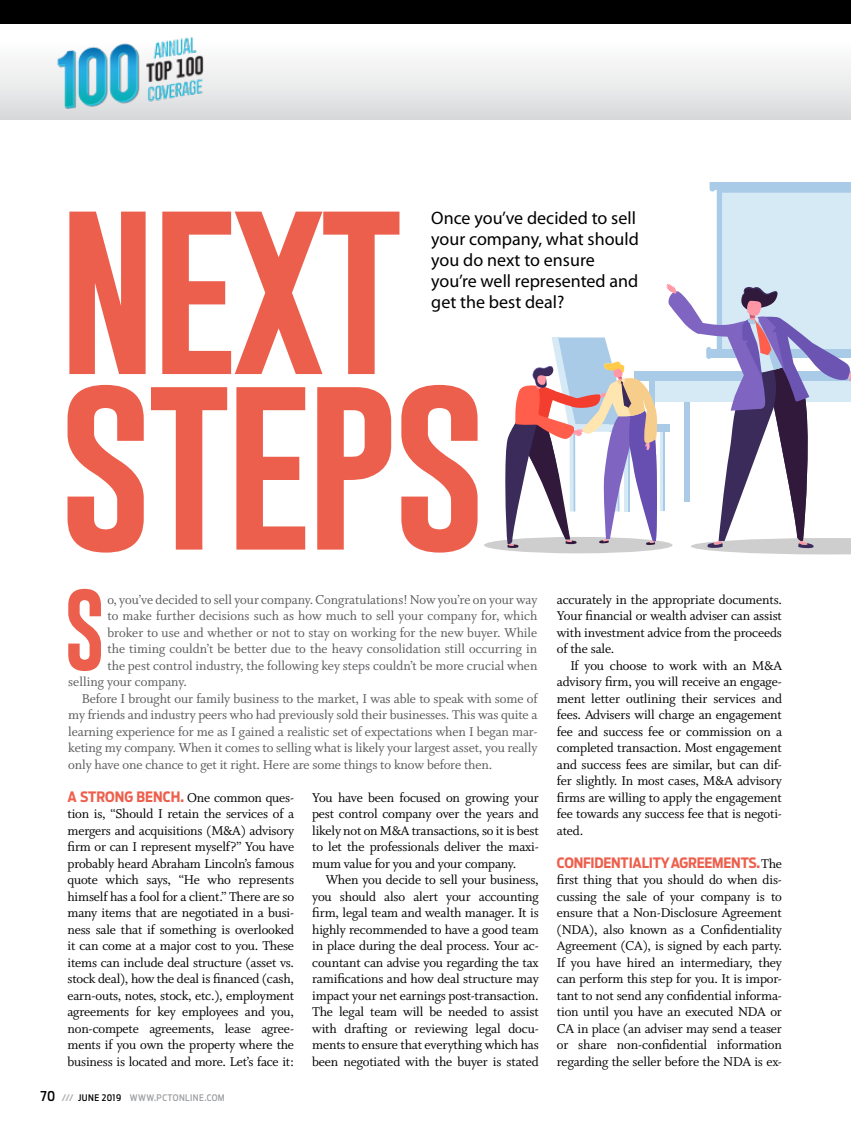
<style>
.page{position:relative;width:851px;height:1134px;background:#fff}
.page>*{position:absolute;margin:0;border:0;box-sizing:border-box;transform-origin:0 0}
.t1{font:191.85px/175.5px "Gobold";letter-spacing:-.04em;color:#ed5f4d}
.t2{font:83.1px "Gobold";color:#ed5f4d}
.t3{font:18px/21px "Myriad Pro";color:#000}
.t4{font:14.25px/16.5px "Whitman Roman LF";letter-spacing:-.01em;color:#000;text-align:justify}
.t5{font:14.25px "Whitman Roman LF";letter-spacing:-.01em;color:#58595b}
.t6{font:700 14.25px "Antenna Cond";letter-spacing:-.015em;color:#ed5f4d}
.t7{font:500 9px "Antenna Cond";letter-spacing:.05em;color:#9d9fa2}
.s1{font-family:"Antenna Cond";font-weight:700;color:#ed5f4d}
.s2{font-size:13.5px;color:#000}
.s3{font-weight:700;color:#b1b4b6}
.s4{color:#000}
.s5{font-family:"Whitman Roman LF";font-weight:400;color:#000}
</style>
<div class="page">
<div style="left:0;top:24px;width:850px;height:95px;background:linear-gradient(to bottom,#fff,#dbdcdd)"></div>
<img style="left:57px;top:40px;width:85px;height:72px">
<img style="left:135px;top:33px;width:79px;height:74px">
<div style="left:0;top:0;width:850px;height:24px;background:#000"></div>
<div style="left:484px;top:537px;width:188px;height:16px;background:#cecece;border-radius:50%"></div>
<div style="left:651px;top:376px;width:199px;height:26px;background:#d5eaf5"></div>
<div style="left:634px;top:372px;width:216px;height:9px;background:#aacbe8"></div>
<svg style="left:660px;top:432px;width:3px;height:79px"></svg>
<hr style="left:663px;top:426px;width:2px;height:85px;background:#aacbe8">
<div style="left:609px;top:425px;width:61px;height:7px;background:#aacbe8"></div>
<svg style="left:666px;top:182px;width:185px;height:372px"></svg>
<svg style="left:505px;top:338px;width:154px;height:210px"></svg>
<p class="t3" style="left:431px;top:207px;width:209px">Once you’ve decided to sell your company, what should you do next to ensure you’re well represented and get the best deal?</p>
<h1 class="t1" style="left:57px;top:195px;width:432px">NEXT<br>STEPS</h1>
<h2 class="t2" style="left:64px;top:577px;width:43px">S</h2>
<p class="t5" style="left:107px;top:592px;width:431px">o, you’ve decided to sell your company. Congratulations! Now you’re on your way</p>
<p class="t5" style="left:107px;top:608px;width:431px">to make further decisions such as how much to sell your company for, which</p>
<p class="t5" style="left:107px;top:625px;width:431px">broker to use and whether or not to stay on working for the new buyer. While</p>
<p class="t5" style="left:107px;top:641px;width:431px">the timing couldn’t be better due to the heavy consolidation still occurring in</p>
<p class="t5" style="left:107px;top:658px;width:431px">the pest control industry, the following key steps couldn’t be more crucial when</p>
<p class="t5" style="left:68px;top:674px;width:120px">selling your company.</p>
<p class="t5" style="left:82px;top:691px;width:457px">Before I brought our family business to the market, I was able to speak with some of</p>
<p class="t5" style="left:68px;top:707px;width:470px">my friends and industry peers who had previously sold their businesses. This was quite a</p>
<p class="t5" style="left:68px;top:724px;width:470px">learning experience for me as I gained a realistic set of expectations when I began mar-</p>
<p class="t5" style="left:68px;top:740px;width:470px">keting my company. When it comes to selling what is likely your largest asset, you really</p>
<p class="t5" style="left:68px;top:757px;width:425px">only have one chance to get it right. Here are some things to know before then.</p>
<p class="t4" style="left:68px;top:789px;width:228px"><span class="s1">A STRONG BENCH.</span> One common ques&shy;tion is, “Should I retain the services of a mergers and acquisitions (M&amp;A) advisory firm or can I represent myself?” You have probably heard Abraham Lincoln’s famous quote which says, “He who represents himself has a fool for a client.” There are so many items that are negotiated in a busi&shy;ness sale that if something is overlooked it can come at a major cost to you. These items can include deal structure (asset vs. stock deal), how the deal is financed (cash, earn-outs, notes, stock, etc.), employment agreements for key employees and you, non-compete agreements, lease agree&shy;ments if you own the property where the business is located and more. Let’s face it:</p>
<p class="t7" style="left:40px;top:1093px;width:186px"><span class="s2">70</span> <span class="s3">///</span> <span class="s4">JUNE 2019</span> WWW.PCTONLINE.COM</p>
<p class="t4" style="left:312px;top:789px;width:228px">You have been focused on growing your pest control company over the years and likely not on M&amp;A transactions, so it is best to let the professionals deliver the maxi&shy;mum value for you and your company.</p>
<p class="t4" style="left:312px;top:872px;width:228px;text-indent:13px">When you decide to sell your business, you should also alert your accounting firm, legal team and wealth manager. It is highly recommended to have a good team in place during the deal process. Your ac&shy;countant can advise you regarding the tax ramifications and how deal structure may impact your net earnings post-transaction.<br>The legal team will be needed to assist with drafting or reviewing legal docu&shy;ments to ensure that everything which has been negotiated with the buyer is stated</p>
<p class="t4" style="left:557px;top:591px;width:226px">accurately in the appropriate documents.<br>Your financial or wealth adviser can assist with investment advice from the proceeds of the sale.</p>
<p class="t4" style="left:557px;top:657px;width:227px;text-indent:13px">If you choose to work with an M&amp;A advisory firm, you will receive an engage&shy;ment letter outlining their services and fees. Advisers will charge an engagement fee and success fee or commission on a completed transaction. Most engagement and success fees are similar, but can dif&shy;fer slightly. In most cases, M&amp;A advisory firms are willing to apply the engagement fee towards any success fee that is negoti&shy;ated.</p>
<p class="t6" style="left:557px;top:854px;width:226px">CONFIDENTIALITY AGREEMENTS. <span class="s5">The</span></p>
<p class="t4" style="left:557px;top:872px;width:227px">first thing that you should do when dis&shy;cussing the sale of your company is to ensure that a Non-Disclosure Agreement (NDA), also known as a Confidentiality Agreement (CA), is signed by each party.<br>If you have hired an intermediary, they can perform this step for you. It is impor&shy;tant to not send any confidential informa&shy;tion until you have an executed NDA or CA in place (an adviser may send a teaser or share non-confidential information regarding the seller before the NDA is ex-</p>
</div>
